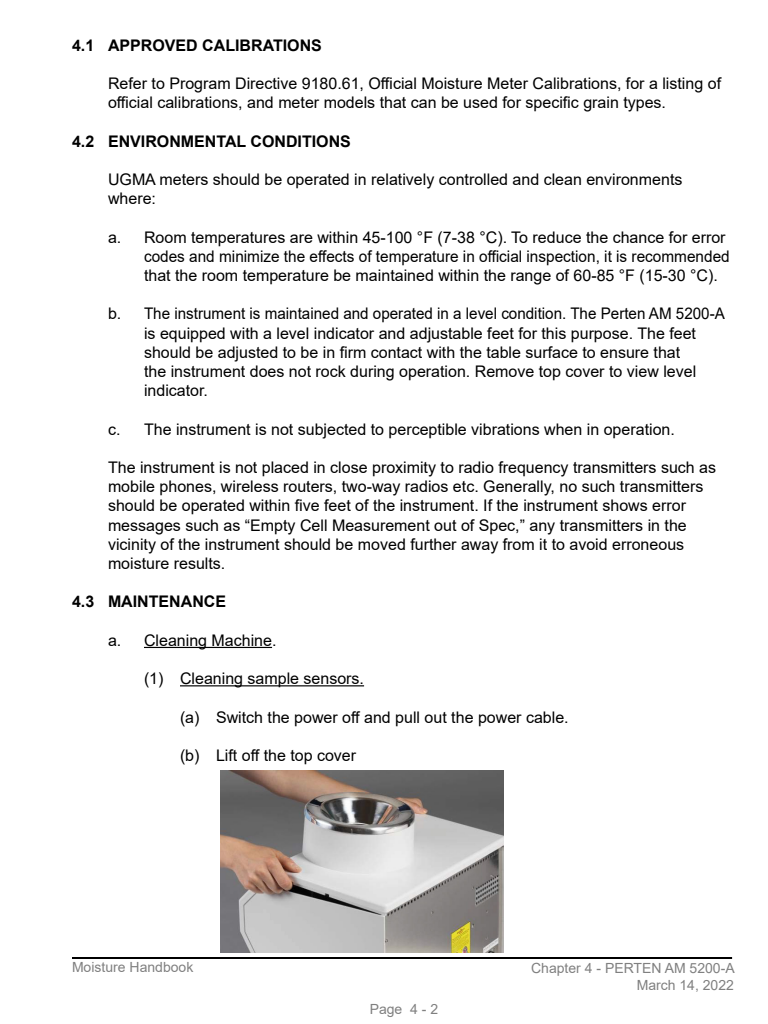
<style>
.page{position:relative;width:768px;height:1024px;background:#fff}
.page>*{position:absolute;margin:0;border:0;box-sizing:border-box;transform-origin:0 0}
.t1{font:16px/19.2px "Arial";color:#000}
.t2{font:16px/19.2px "Arial";color:#000;scale:.96 1}
.Section{font:700 16px "Arial";color:#000}
.t3{font:14px/16.8px "Arial";color:#808080;text-align:right}
</style>
<div class="page">
<hr style="left:72px;top:957px;width:660px;height:2px;background:#000">
<hr style="left:144px;top:647px;width:128px;height:1px;background:#000">
<hr style="left:180px;top:685px;width:184px;height:1px;background:#000">
<img style="left:220px;top:770px;width:284px;height:183px">
<h2 class="Section" style="left:72px;top:34px;width:251px">4.1 APPROVED CALIBRATIONS</h2>
<p class="t1" style="left:108px;top:74px;width:615px">Refer to Program Directive 9180.61, Official Moisture Meter Calibrations, for a listing of official calibrations, and meter models that can be used for specific grain types.</p>
<h2 class="Section" style="left:72px;top:130px;width:280px">4.2 ENVIRONMENTAL CONDITIONS</h2>
<p class="t1" style="left:108px;top:170px;width:576px">UGMA meters should be operated in relatively controlled and clean environments where:</p>
<p class="t1" style="left:108px;top:227px;width:619px">a. Room temperatures are within 45-100 °F (7-38 °C). To reduce the chance for error</p>
<p class="t2" style="left:144px;top:246px;width:612px">codes and minimize the effects of temperature in official inspection, it is recommended that the room temperature be maintained within the range of 60-85 °F (15-30 °C).</p>
<p class="t1" style="left:108px;top:304px;width:618px">b. The instrument is maintained and operated in a level condition. The Perten AM 5200-A</p>
<p class="t1" style="left:144px;top:323px;width:554px">is equipped with a level indicator and adjustable feet for this purpose. The feet should be adjusted to be in firm contact with the table surface to ensure that the instrument does not rock during operation. Remove top cover to view level indicator.</p>
<p class="t1" style="left:108px;top:419px;width:568px">c. The instrument is not subjected to perceptible vibrations when in operation.</p>
<p class="t1" style="left:108px;top:458px;width:610px">The instrument is not placed in close proximity to radio frequency transmitters such as mobile phones, wireless routers, two-way radios etc. Generally, no such transmitters should be operated within five feet of the instrument. If the instrument shows error messages such as “Empty Cell Measurement out of Spec,” any transmitters in the vicinity of the instrument should be moved further away from it to avoid erroneous moisture results.</p>
<h2 class="Section" style="left:72px;top:590px;width:156px">4.3 MAINTENANCE</h2>
<p class="t1" style="left:108px;top:630px;width:170px">a. Cleaning Machine.</p>
<p class="t1" style="left:144px;top:669px;width:222px">(1) Cleaning sample sensors.</p>
<p class="t1" style="left:180px;top:707px;width:390px">(a) Switch the power off and pull out the power cable.</p>
<p class="t1" style="left:180px;top:746px;width:178px">(b) Lift off the top cover</p>
<p class="t3" style="left:72px;top:959px;width:123px">Moisture Handbook</p>
<p class="t3" style="left:531px;top:960px;width:205px">Chapter 4 - PERTEN AM 5200-A<br>March 14, 2022</p>
<p class="t3" style="left:370px;top:1001px;width:70px">Page 4 - 2</p>
</div>
